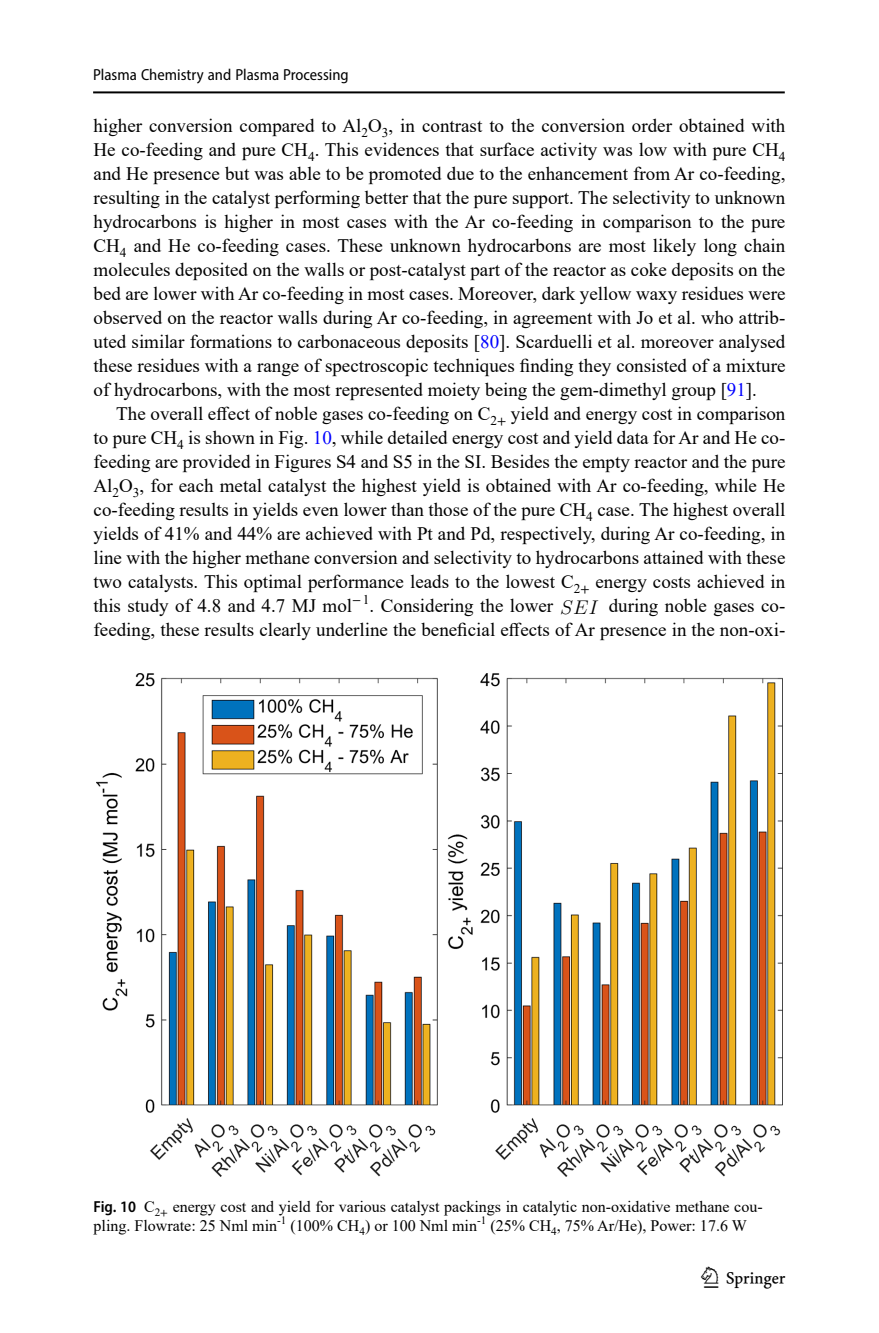
<style>
.page{position:relative;width:879px;height:1333px;background:#fff}
.page>*{position:absolute;margin:0;border:0;box-sizing:border-box;transform-origin:0 0}
.t1{font:30px "Springnew";color:#000}
.Body_Text{font:19px/24px "Times New Roman";color:#000;text-align:justify}
.Body_Text_Indent{font:19px/24px "Times New Roman";color:#000;text-align:justify}
.Figure_Caption{font:16px/18.4px "Times New Roman";color:#000}
.t2{font:semi-condensed 16px "Myriad Pro";color:#000}
.s1{color:#00f}
.s2{font-family:"CMMI12";font-size:19.8px}
.s3{font-family:"Myriad Pro";font-weight:600;font-stretch:semi-condensed}
</style>
<div class="page">
<hr style="left:93px;top:91px;width:692px;height:2px;background:#000">
<img style="left:96px;top:673px;width:686px;height:503px">
<p class="t2" style="left:93px;top:65px;width:257px">Plasma Chemistry and Plasma Processing</p>
<p class="Body_Text" style="left:94px;top:113px;width:693px">higher conversion compared to Al<sub>2</sub>O<sub>3</sub>, in contrast to the conversion order obtained with He co-feeding and pure CH<sub>4</sub>. This evidences that surface activity was low with pure CH<sub>4 </sub>and He presence but was able to be promoted due to the enhancement from Ar co-feeding, resulting in the catalyst performing better that the pure support. The selectivity to unknown hydrocarbons is higher in most cases with the Ar co-feeding in comparison to the pure CH<sub>4</sub> and He co-feeding cases. These unknown hydrocarbons are most likely long chain molecules deposited on the walls or post-catalyst part of the reactor as coke deposits on the bed are lower with Ar co-feeding in most cases. Moreover, dark yellow waxy residues were observed on the reactor walls during Ar co-feeding, in agreement with Jo et al. who attrib&shy;uted similar formations to carbonaceous deposits [<span class="s1">80</span>]. Scarduelli et al. moreover analysed these residues with a range of spectroscopic techniques finding they consisted of a mixture of hydrocarbons, with the most represented moiety being the gem-dimethyl group [<span class="s1">91</span>].</p>
<p class="Body_Text_Indent" style="left:94px;top:401px;width:693px;text-indent:23px">The overall effect of noble gases co-feeding on C<sub>2</sub><sub>+</sub> yield and energy cost in comparison to pure CH<sub>4</sub> is shown in Fig. <span class="s1">10</span>, while detailed energy cost and yield data for Ar and He co&shy;feeding are provided in Figures S4 and S5 in the SI. Besides the empty reactor and the pure Al<sub>2</sub>O<sub>3</sub>, for each metal catalyst the highest yield is obtained with Ar co-feeding, while He co-feeding results in yields even lower than those of the pure CH<sub>4</sub> case. The highest overall yields of 41% and 44% are achieved with Pt and Pd, respectively, during Ar co-feeding, in line with the higher methane conversion and selectivity to hydrocarbons attained with these two catalysts. This optimal performance leads to the lowest C<sub>2</sub><sub>+</sub> energy costs achieved in this study of 4.8 and 4.7 MJ mol<sup>−</sup><sup>1</sup>. Considering the lower <span class="s2">SEI</span></p>
<p class="Body_Text_Indent" style="left:94px;top:593px;width:693px;text-align:right">during noble gases co-<br>feeding, these results clearly underline the beneficial effects of Ar presence in the non-oxi-</p>
<p class="Figure_Caption" style="left:94px;top:1197px;width:670px"><span class="s3">Fig. 10</span> C<sub>2</sub><sub>+</sub> energy cost and yield for various catalyst packings in catalytic non-oxidative methane cou&shy;pling. Flowrate: 25 Nml min<sup>-1</sup> (100% CH<sub>4</sub>) or 100 Nml min<sup>-1</sup> (25% CH<sub>4</sub>, 75% Ar/He), Power: 17.6 W</p>
<h1 class="t1" style="left:704px;top:1260px;width:83px">1 3</h1>
</div>
